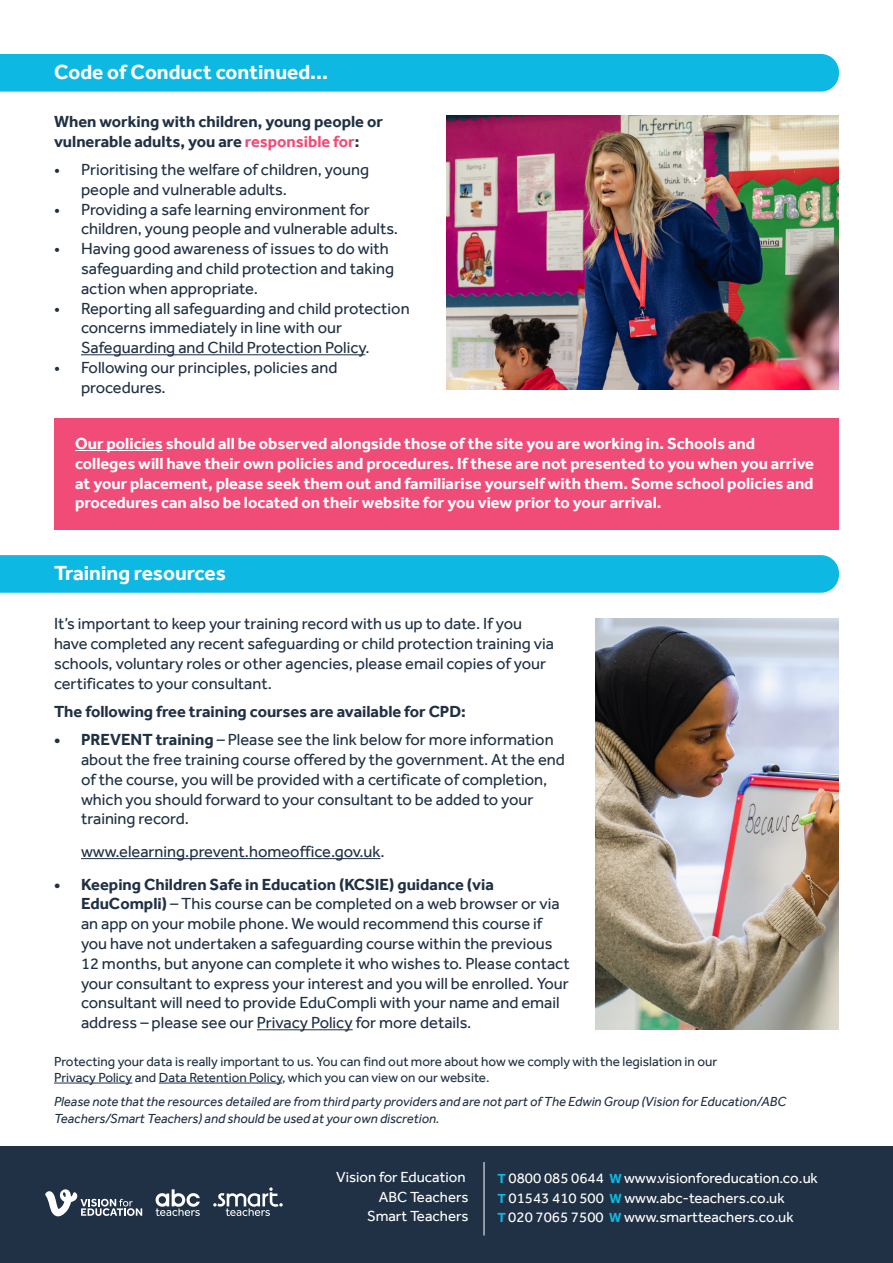
<style>
.page{position:relative;width:893px;height:1263px;background:#fff}
.page>*{position:absolute;margin:0;border:0;box-sizing:border-box;transform-origin:0 0}
.t1{font:700 21px "Effra";color:#fff}
.t2{font:16.5px/19.8px "Effra";color:#203144}
.t3{font:700 16.5px/19.8px "Effra";color:#fff}
.t4{font:700 16.5px/19.8px "Effra";color:#203144}
.t5{font:15px/19.5px "Effra";color:#fff;text-align:right}
.t6{font:italic 13.5px/16.2px "Effra";color:#203144}
.t7{font:13.5px "Effra";color:#203144}
.s1{color:#f04c77}
.s2{font-weight:700}
.s3{font-weight:700;font-size:13.5px;color:#0db9e3}
</style>
<div class="page">
<div style="left:0;top:1146px;width:893px;height:117px;background:#203145"></div>
<hr style="left:484px;top:1162px;width:1px;height:73px;background:#fff">
<svg style="left:45px;top:1189px;width:97px;height:27px"></svg>
<svg style="left:156px;top:1189px;width:44px;height:27px"></svg>
<svg style="left:213px;top:1187px;width:70px;height:29px"></svg>
<hr style="left:81px;top:354px;width:284px;height:1px;background:#203144">
<div style="left:54px;top:418px;width:785px;height:112px;background:#f04c77"></div>
<hr style="left:75px;top:450px;width:88px;height:1px;background:#fff">
<div style="left:0;top:555px;width:839px;height:38px;background:#0db9e3"></div>
<hr style="left:81px;top:858px;width:300px;height:1px;background:#203144">
<hr style="left:257px;top:1029px;width:96px;height:1px;background:#203144">
<img style="left:446px;top:116px;width:393px;height:273px">
<hr style="left:54px;top:1083px;width:78px;height:1px;background:#203144">
<hr style="left:159px;top:1083px;width:123px;height:1px;background:#203144">
<img style="left:595px;top:618px;width:244px;height:411px">
<div style="left:0;top:54px;width:839px;height:38px;background:#0db9e3"></div>
<p class="t1" style="left:54px;top:59px;width:276px">Code of Conduct continued...</p>
<p class="t4" style="left:54px;top:111px;width:330px">When working with children, young people or vulnerable adults, you are <span class="s1">responsible for</span>:</p>
<p class="t2" style="left:81px;top:159px;width:290px;text-indent:-27px">• Prioritising the welfare of children, young people and vulnerable adults.</p>
<p class="t2" style="left:81px;top:199px;width:319px;text-indent:-27px">• Providing a safe learning environment for children, young people and vulnerable adults.</p>
<p class="t2" style="left:81px;top:239px;width:315px;text-indent:-27px">• Having good awareness of issues to do with safeguarding and child protection and taking action when appropriate.</p>
<p class="t2" style="left:81px;top:298px;width:330px;text-indent:-27px">• Reporting all safeguarding and child protection concerns immediately in line with our<br>Safeguarding and Child Protection Policy.</p>
<p class="t2" style="left:81px;top:357px;width:258px;text-indent:-27px">• Following our principles, policies and procedures.</p>
<p class="t3" style="left:75px;top:433px;width:740px">Our policies should all be observed alongside those of the site you are working in. Schools and colleges will have their own policies and procedures. If these are not presented to you when you arrive at your placement, please seek them out and familiarise yourself with them. Some school policies and procedures can also be located on their website for you view prior to your arrival.</p>
<p class="t1" style="left:54px;top:560px;width:173px">Training resources</p>
<p class="t2" style="left:54px;top:614px;width:501px">It’s important to keep your training record with us up to date. If you have completed any recent safeguarding or child protection training via schools, voluntary roles or other agencies, please email copies of your certificates to your consultant.</p>
<p class="t4" style="left:54px;top:701px;width:413px">The following free training courses are available for CPD:</p>
<p class="t2" style="left:81px;top:730px;width:485px;text-indent:-27px"><span class="s2">• PREVENT training</span> – Please see the link below for more information about the free training course offered by the government. At the end of the course, you will be provided with a certificate of completion, which you should forward to your consultant to be added to your training record.</p>
<p class="t2" style="left:81px;top:841px;width:305px">www.elearning.prevent.homeoffice.gov.uk.</p>
<p class="t2" style="left:81px;top:874px;width:490px;text-indent:-27px"><span class="s2">• Keeping Children Safe in Education (KCSIE) guidance (via EduCompli)</span> – This course can be completed on a web browser or via an app on your mobile phone. We would recommend this course if you have not undertaken a safeguarding course within the previous 12 months, but anyone can complete it who wishes to. Please contact your consultant to express your interest and you will be enrolled. Your consultant will need to provide EduCompli with your name and email address – please see our Privacy Policy for more details.</p>
<p class="t7" style="left:54px;top:1053px;width:665px">Protecting your data is really important to us. You can find out more about how we comply with the legislation in our</p>
<p class="t7" style="left:54px;top:1069px;width:437px">Privacy Policy and Data Retention Policy, which you can view on our website.</p>
<p class="t6" style="left:54px;top:1094px;width:733px">Please note that the resources detailed are from third party providers and are not part of The Edwin Group (Vision for Education/ABC<br>Teachers/Smart Teachers) and should be used at your own discretion.</p>
<p class="t5" style="left:336px;top:1167px;width:134px">Vision for Education<br>ABC Teachers<br>Smart Teachers</p>
<p class="t5" style="left:497px;top:1168px;width:322px;text-align:left"><span class="s3">T</span> 0800 085 0644 <span class="s3">W</span> www.visionforeducation.co.uk<br><span class="s3">T</span> 01543 410 500 <span class="s3">W</span> www.abc-teachers.co.uk<br><span class="s3">T</span> 020 7065 7500 <span class="s3">W</span> www.smartteachers.co.uk</p>
</div>
